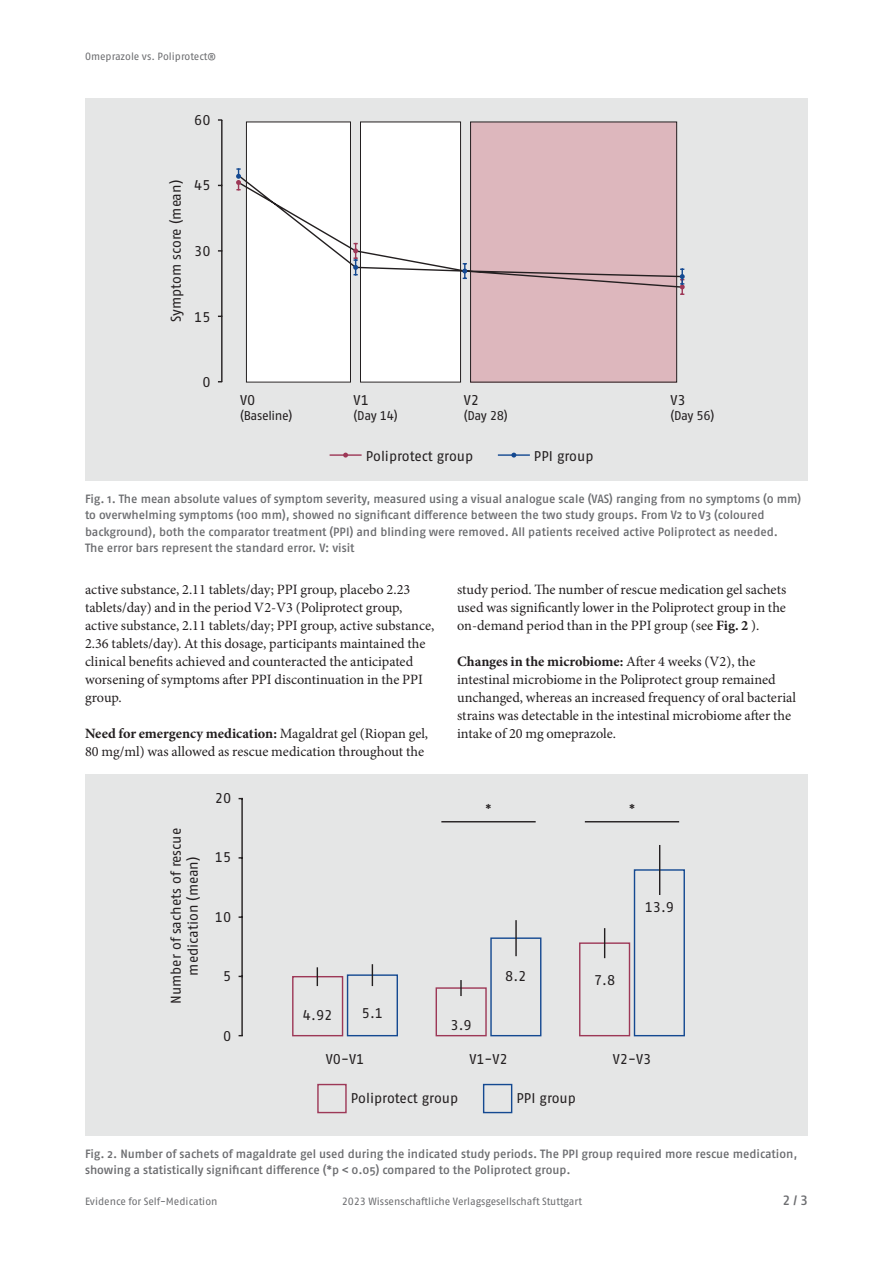
<style>
.page{position:relative;width:893px;height:1263px;background:#fff}
.page>*{position:absolute;margin:0;border:0;box-sizing:border-box;transform-origin:0 0}
.Fliesstext_9-5pt{font:14.25px/18px "Minion Pro";color:#231f20}
.t1{font:14.1px/17px "Fago Pro";color:#231f20;text-align:center}
.t2{font:500 13.5px "Fago Pro";color:#6c6d70}
.t3{font:12.75px "Fago Pro";letter-spacing:-.03em;color:#231f20}
.Bildunterschrift{font:500 12px/16.5px "Fago Pro";letter-spacing:-.005em;color:#6c6d70}
.t4{font:10.5px "Fago Pro";color:#6c6d70}
.s1{font-weight:700}
</style>
<div class="page">
<div style="left:85px;top:98px;width:723px;height:382px;background:#e5e6e6"></div>
<hr style="left:330px;top:454px;width:32px;height:2px;background:#9d3857">
<svg style="left:343px;top:453px;width:5px;height:5px"></svg>
<hr style="left:498px;top:454px;width:32px;height:2px;background:#144991">
<svg style="left:511px;top:453px;width:5px;height:5px"></svg>
<svg style="left:217px;top:119px;width:467px;height:264px"></svg>
<svg style="left:236px;top:168px;width:5px;height:22px"></svg>
<svg style="left:353px;top:243px;width:5px;height:32px"></svg>
<svg style="left:680px;top:269px;width:5px;height:26px"></svg>
<svg style="left:462px;top:263px;width:5px;height:16px"></svg>
<div style="left:85px;top:774px;width:723px;height:361px;background:#e5e6e6"></div>
<div style="left:317px;top:1084px;width:30px;height:29px;border:1px solid #9d3857"></div>
<div style="left:483px;top:1084px;width:29px;height:29px;border:1px solid #144991"></div>
<div style="left:292px;top:976px;width:51px;height:60px;border:1px solid #9d3857"></div>
<div style="left:347px;top:974px;width:51px;height:62px;border:1px solid #144991"></div>
<svg style="left:317px;top:967px;width:1px;height:19px"></svg>
<svg style="left:372px;top:964px;width:1px;height:22px"></svg>
<hr style="left:241px;top:798px;width:2px;height:238px;background:#231f20">
<div style="left:436px;top:987px;width:51px;height:49px;border:1px solid #9d3857"></div>
<div style="left:490px;top:937px;width:51px;height:99px;border:1px solid #144991"></div>
<svg style="left:460px;top:980px;width:2px;height:16px"></svg>
<hr style="left:515px;top:920px;width:2px;height:36px;background:#231f20">
<hr style="left:441px;top:821px;width:95px;height:1px;background:#231f20">
<div style="left:579px;top:942px;width:51px;height:94px;border:1px solid #9d3857"></div>
<div style="left:634px;top:869px;width:51px;height:167px;border:1px solid #144991"></div>
<hr style="left:604px;top:928px;width:1px;height:30px;background:#231f20">
<hr style="left:659px;top:845px;width:1px;height:50px;background:#231f20">
<hr style="left:585px;top:821px;width:94px;height:1px;background:#231f20">
<p class="t4" style="left:85px;top:50px;width:133px">Omeprazole vs. Poliprotect®</p>
<p class="t1" style="left:194px;top:111px;width:18px">60</p>
<p class="t1" style="left:168px;top:322px;width:143px;rotate:-90deg">Symptom score (mean)</p>
<p class="t1" style="left:194px;top:177px;width:18px">45</p>
<p class="t1" style="left:194px;top:242px;width:18px">30</p>
<p class="t1" style="left:194px;top:308px;width:18px">15</p>
<p class="t1" style="left:202px;top:374px;width:10px">0</p>
<p class="t1" style="left:240px;top:391px;width:17px">V0</p>
<p class="t3" style="left:240px;top:408px;width:54px">(Baseline)</p>
<p class="t1" style="left:354px;top:391px;width:17px">V1</p>
<p class="t3" style="left:354px;top:408px;width:46px">(Day 14)</p>
<p class="t1" style="left:464px;top:391px;width:17px">V2</p>
<p class="t3" style="left:464px;top:408px;width:46px">(Day 28)</p>
<p class="t1" style="left:670px;top:391px;width:17px">V3</p>
<p class="t3" style="left:670px;top:408px;width:46px">(Day 56)</p>
<p class="t1" style="left:366px;top:448px;width:109px">Poliprotect group</p>
<p class="t1" style="left:534px;top:448px;width:61px">PPI group</p>
<p class="Bildunterschrift" style="left:85px;top:490px;width:718px">Fig. 1. The mean absolute values of symptom severity, measured using a visual analogue scale (VAS) ranging from no symptoms (0 mm) to overwhelming symptoms (100 mm), showed no significant difference between the two study groups. From V2 to V3 (coloured background), both the comparator treatment (PPI) and blinding were removed. All patients received active Poliprotect as needed.<br>The error bars represent the standard error. V: visit</p>
<p class="Fliesstext_9-5pt" style="left:85px;top:581px;width:351px">active substance, 2.11 tablets/day; PPI group, placebo 2.23 tablets/day) and in the period V2-V3 (Poliprotect group, active substance, 2.11 tablets/day; PPI group, active substance, 2.36 tablets/day). At this dosage, participants maintained the clinical benefits achieved and counteracted the anticipated worsening of symptoms after PPI discontinuation in the PPI group.</p>
<p class="Fliesstext_9-5pt" style="left:85px;top:725px;width:345px"><span class="s1">Need for emergency medication:</span> Magaldrat gel (Riopan gel,<br>80 mg/ml) was allowed as rescue medication throughout the</p>
<p class="t1" style="left:168px;top:1004px;width:178px;rotate:-90deg">Number of sachets of rescue medication (mean)</p>
<p class="t1" style="left:215px;top:789px;width:18px">20</p>
<p class="t1" style="left:215px;top:849px;width:18px">15</p>
<p class="t1" style="left:215px;top:908px;width:18px">10</p>
<p class="t1" style="left:223px;top:968px;width:10px">5</p>
<p class="t1" style="left:223px;top:1027px;width:10px">0</p>
<p class="t1" style="left:303px;top:1007px;width:31px">4.92</p>
<p class="t1" style="left:362px;top:1004px;width:23px">5.1</p>
<p class="Fliesstext_9-5pt" style="left:457px;top:581px;width:331px;text-align:justify">study period. The number of rescue medication gel sachets used was significantly lower in the Poliprotect group in the on-demand period than in the PPI group (see <span class="s1">Fig. 2</span> ).</p>
<p class="Fliesstext_9-5pt" style="left:457px;top:653px;width:341px"><span class="s1">Changes in the microbiome:</span> After 4 weeks (V2), the intestinal microbiome in the Poliprotect group remained unchanged, whereas an increased frequency of oral bacterial strains was detectable in the intestinal microbiome after the intake of 20 mg omeprazole.</p>
<p class="t1" style="left:485px;top:801px;width:8px">*</p>
<p class="t1" style="left:451px;top:1017px;width:23px">3.9</p>
<p class="t1" style="left:505px;top:967px;width:23px">8.2</p>
<p class="t1" style="left:629px;top:801px;width:8px">*</p>
<p class="t1" style="left:594px;top:971px;width:23px">7.8</p>
<p class="t1" style="left:645px;top:899px;width:31px">13.9</p>
<p class="t1" style="left:326px;top:1050px;width:40px">V0-V1</p>
<p class="t1" style="left:469px;top:1050px;width:40px">V1-V2</p>
<p class="t1" style="left:613px;top:1050px;width:40px">V2-V3</p>
<p class="t1" style="left:351px;top:1090px;width:109px">Poliprotect group</p>
<p class="t1" style="left:516px;top:1090px;width:61px">PPI group</p>
<p class="Bildunterschrift" style="left:85px;top:1145px;width:714px">Fig. 2. Number of sachets of magaldrate gel used during the indicated study periods. The PPI group required more rescue medication, showing a statistically significant difference (*p &lt; 0.05) compared to the Poliprotect group.</p>
<p class="t4" style="left:85px;top:1195px;width:134px">Evidence for Self-Medication</p>
<p class="t4" style="left:342px;top:1195px;width:242px">2023 Wissenschaftliche Verlagsgesellschaft Stuttgart</p>
<p class="t2" style="left:782px;top:1192px;width:27px">2 / 3</p>
</div>
